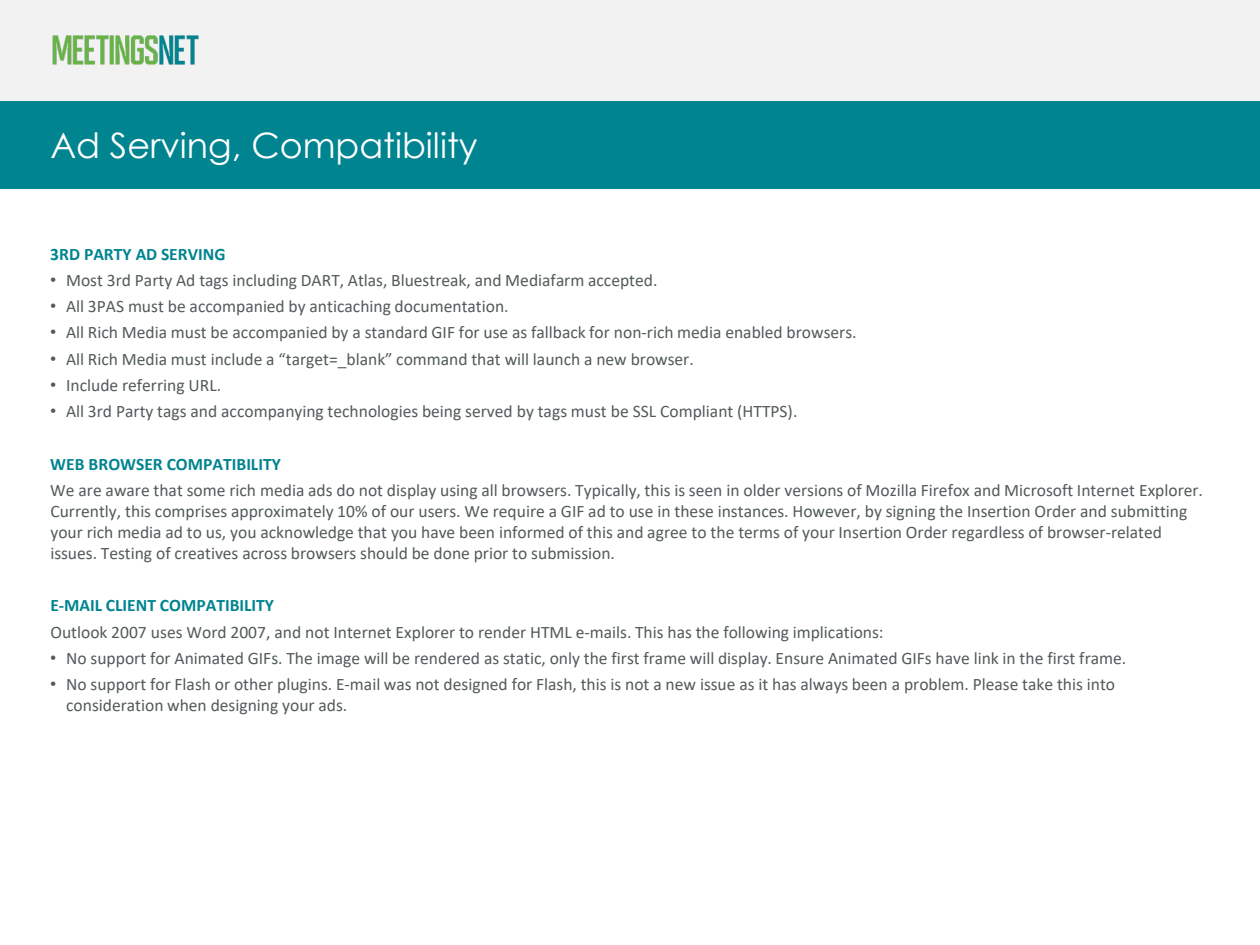
<style>
.page{position:relative;width:1260px;height:945px;background:#fff}
.page>*{position:absolute;margin:0;border:0;box-sizing:border-box;transform-origin:0 0}
.t1{font:35px "Century Gothic";color:#fff}
.t2{font:17.5px/21px "Calibri";color:#525a5b}
.t3{font:700 17.5px "Calibri";color:#008490}
.s1{font-family:"Arial"}
</style>
<div class="page">
<div style="left:0;top:101px;width:1260px;height:88px;background:#008490"></div>
<div style="left:0;top:0;width:1260px;height:101px;background:#f2f2f2"></div>
<p class="t1" style="left:50px;top:121px;width:429px">Ad Serving, Compatibility</p>
<p class="t3" style="left:50px;top:242px;width:177px">3RD PARTY AD SERVING</p>
<p class="t2" style="left:50px;top:269px;width:609px"><span class="s1">•</span> Most 3rd Party Ad tags including DART, Atlas, Bluestreak, and Mediafarm accepted.</p>
<p class="t2" style="left:50px;top:295px;width:460px"><span class="s1">•</span> All 3PAS must be accompanied by anticaching documentation.</p>
<p class="t2" style="left:50px;top:322px;width:808px"><span class="s1">•</span> All Rich Media must be accompanied by a standard GIF for use as fallback for non-rich media enabled browsers.</p>
<p class="t2" style="left:50px;top:348px;width:645px"><span class="s1">•</span> All Rich Media must include a “target=_blank” command that will launch a new browser.</p>
<p class="t2" style="left:50px;top:374px;width:172px"><span class="s1">•</span> Include referring URL.</p>
<p class="t2" style="left:50px;top:400px;width:749px"><span class="s1">•</span> All 3rd Party tags and accompanying technologies being served by tags must be SSL Compliant (HTTPS).</p>
<p class="t3" style="left:50px;top:452px;width:232px">WEB BROWSER COMPATIBILITY</p>
<p class="t2" style="left:50px;top:479px;width:1154px">We are aware that some rich media ads do not display using all browsers. Typically, this is seen in older versions of Mozilla Firefox and Microsoft Internet Explorer.<br>Currently, this comprises approximately 10% of our users. We require a GIF ad to use in these instances. However, by signing the Insertion Order and submitting your rich media ad to us, you acknowledge that you have been informed of this and agree to the terms of your Insertion Order regardless of browser-related issues. Testing of creatives across browsers should be done prior to submission.</p>
<p class="t3" style="left:50px;top:593px;width:225px">E-MAIL CLIENT COMPATIBILITY</p>
<p class="t2" style="left:50px;top:621px;width:835px">Outlook 2007 uses Word 2007, and not Internet Explorer to render HTML e-mails. This has the following implications:</p>
<p class="t2" style="left:50px;top:647px;width:1077px"><span class="s1">•</span> No support for Animated GIFs. The image will be rendered as static, only the first frame will display. Ensure Animated GIFs have link in the first frame.</p>
<p class="t2" style="left:66px;top:673px;width:1051px;text-indent:-16px"><span class="s1">•</span> No support for Flash or other plugins. E-mail was not designed for Flash, this is not a new issue as it has always been a problem. Please take this into consideration when designing your ads.</p>
</div>
